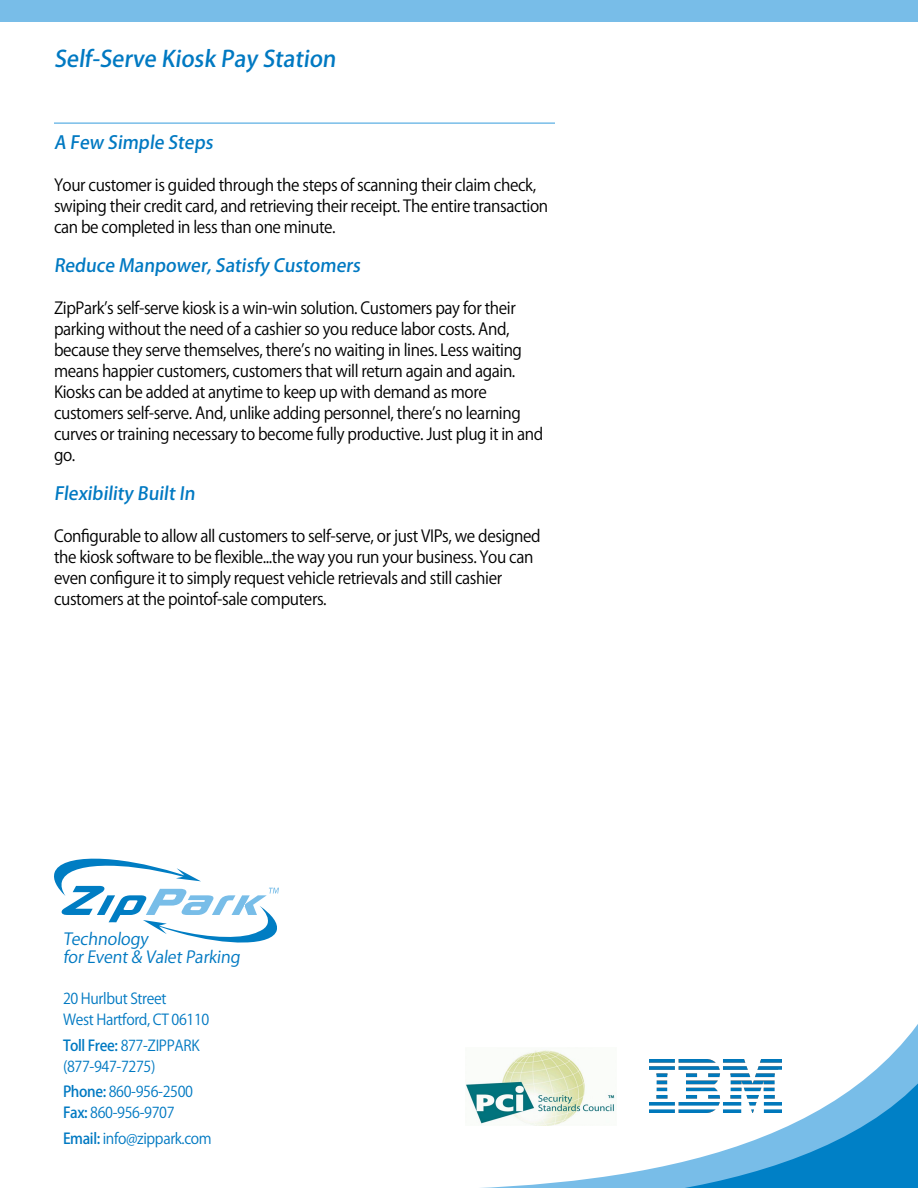
<style>
.page{position:relative;width:918px;height:1188px;background:#fff}
.page>*{position:absolute;margin:0;border:0;box-sizing:border-box;transform-origin:0 0}
.t1{font:500 22.5px "Koz Go Pro";color:#0079c2}
.t2{font:500 18px "Koz Go Pro";color:#0079c2}
.t3{font:16.5px/21px "Koz Go Pro";letter-spacing:-.025em;color:#000;scale:.95 1}
.t4{font:16.5px/18px "Koz Go Pro";color:#0079c2}
.t5{font:15px/21px "Koz Go Pro";letter-spacing:-.025em;color:#0079c2;scale:.95 1}
.s1{font-weight:500}
</style>
<div class="page">
<svg style="left:480px;top:1024px;width:438px;height:164px"></svg>
<svg style="left:502px;top:1060px;width:416px;height:128px"></svg>
<div style="left:0;top:0;width:918px;height:22px;background:#78bde8"></div>
<svg style="left:54px;top:858px;width:225px;height:85px"></svg>
<hr style="left:54px;top:122px;width:501px;height:2px;background:#78bde8">
<img style="left:466px;top:1047px;width:150px;height:79px">
<img style="left:650px;top:1060px;width:131px;height:53px">
<p class="t1" style="left:54px;top:44px;width:287px">Self-Serve Kiosk Pay Station</p>
<p class="t2" style="left:54px;top:131px;width:163px">A Few Simple Steps</p>
<p class="t3" style="left:54px;top:175px;width:522px">Your customer is guided through the steps of scanning their claim check, swiping their credit card, and retrieving their receipt. The entire transaction can be completed in less than one minute.</p>
<p class="t2" style="left:54px;top:254px;width:311px">Reduce Manpower,Satisfy Customers</p>
<p class="t3" style="left:54px;top:298px;width:517px">ZipPark’s self-serve kiosk is a win-win solution. Customers pay for their parking without the need of a cashier so you reduce labor costs. And, because they serve themselves, there’s no waiting in lines. Less waiting means happier customers, customers that will return again and again.<br>Kiosks can be added at anytime to keep up with demand as more customers self-serve. And, unlike adding personnel, there’s no learning curves or training necessary to become fully productive. Just plug it in and go.</p>
<p class="t2" style="left:54px;top:482px;width:145px">Flexibility Built In</p>
<p class="t3" style="left:54px;top:526px;width:514px">Configurable to allow all customers to self-serve, or just VIPs, we designed the kiosk software to be flexible...the way you run your business. You can even configure it to simply request vehicle retrievals and still cashier customers at the pointof-sale computers.</p>
<p class="t4" style="left:63px;top:931px;width:181px">Technology<br>for Event &amp; Valet Parking</p>
<p class="t5" style="left:63px;top:989px;width:156px">20 Hurlbut Street<br>West Hartford, CT 06110</p>
<p class="t5" style="left:63px;top:1035px;width:145px"><span class="s1">Toll Free:</span> 877-ZIPPARK (877-947-7275)</p>
<p class="t5" style="left:63px;top:1082px;width:138px"><span class="s1">Phone:</span> 860-956-2500<br><span class="s1">Fax:</span> 860-956-9707</p>
<p class="t5" style="left:63px;top:1128px;width:158px"><span class="s1">Email:</span> info@zippark.com</p>
</div>
